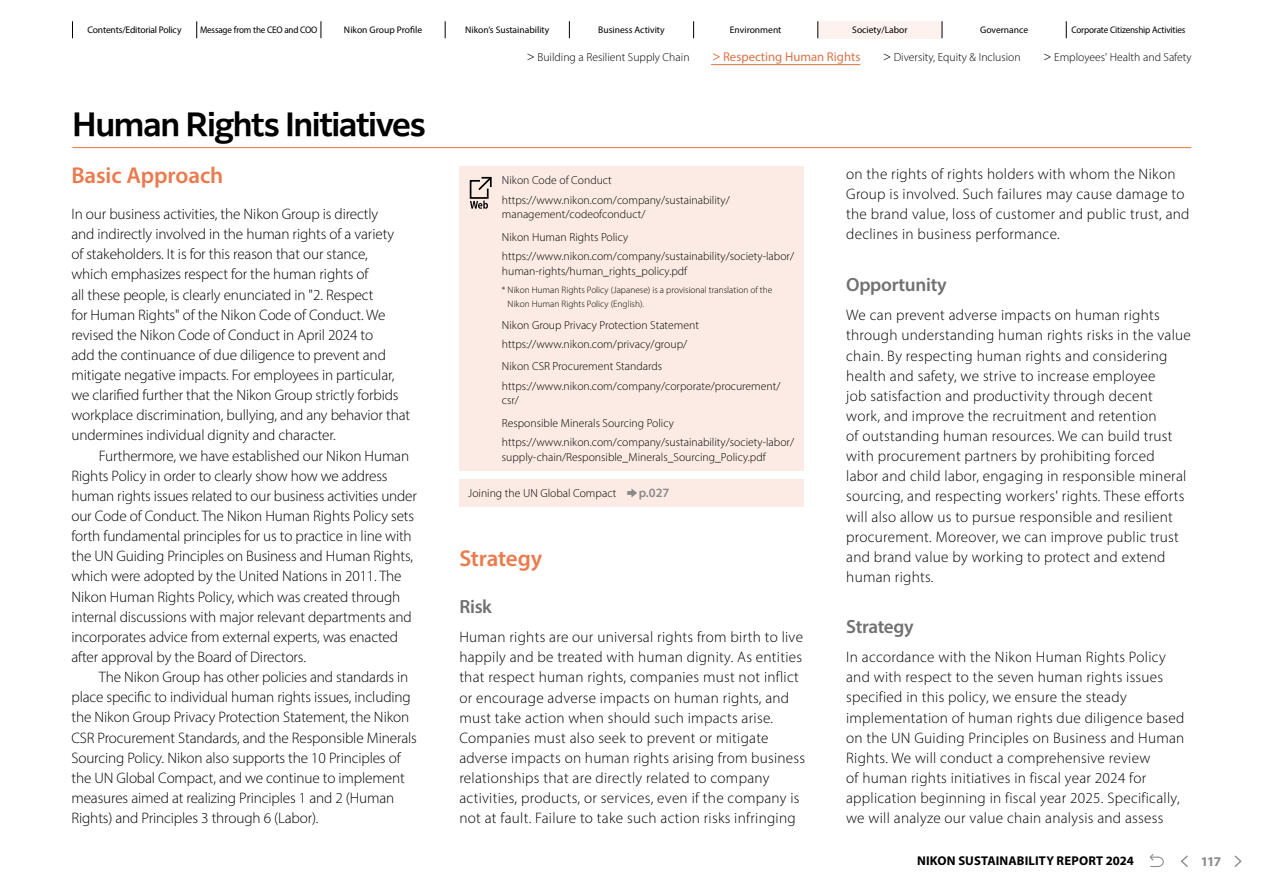
<style>
.page{position:relative;width:1263px;height:893px;background:#fff}
.page>*{position:absolute;margin:0;border:0;box-sizing:border-box;transform-origin:0 0}
.t1{font:700 29.7px "PUD Shin Go Pr 6 N De";letter-spacing:-.05em;color:#000}
.t2{font:600 22.95px "Myriad Pro";letter-spacing:-.005em;color:#eb7a4d}
.t3{font:600 19.2px "Myriad Pro";letter-spacing:-.015em;color:#727171}
.t4{font:300 15.15px/20.1px "Myriad Pro";letter-spacing:.01em;color:#000}
.t5{font:300 15.15px/20.1px "Myriad Pro";letter-spacing:-.01em;color:#000}
.t6{font:700 13.35px "Myriad Pro";color:#898989}
.t7{font:700 12.75px "Myriad Pro";letter-spacing:.01em;color:#000}
.t8{font:12.75px "Myriad Pro";color:#d97245}
.t9{font:600 12.75px "Myriad Pro";color:#898989}
.t10{font:300 11.7px/19.2px "Myriad Pro";color:#000}
.t11{font:700 10.65px "PUD Shin Go Pr 6 N De";color:#898989}
.t12{font:10.65px "PUD Shin Go Pr 6 N";color:#d97245}
.t13{font:9.6px "Myriad Pro";letter-spacing:-.01em;color:#000}
.t14{font:9.6px "Myriad Pro";letter-spacing:-.01em;color:#000;scale:.95 1}
.t15{font:300 9.3px/14.4px "Myriad Pro";color:#000}
.s1{font-family:"PUD Shin Go Pr 6 N";font-size:13.8px}
.s2{font-family:"PUD Shin Go Pr 6 N";font-size:10.65px}
</style>
<div class="page">
<div style="left:818px;top:21px;width:124px;height:17px;background:#fdf2ed"></div>
<hr style="left:72px;top:147px;width:1119px;height:1px;background:#eb7a4d">
<div style="left:459px;top:167px;width:345px;height:304px;background:#fcebe4"></div>
<svg style="left:469px;top:176px;width:23px;height:33px"></svg>
<div style="left:460px;top:479px;width:344px;height:28px;background:#fcebe4"></div>
<hr style="left:711px;top:64px;width:149px;height:1px;background:#d97245">
<svg style="left:72px;top:21px;width:1px;height:17px"></svg>
<svg style="left:196px;top:21px;width:1px;height:17px"></svg>
<svg style="left:693px;top:21px;width:1px;height:17px"></svg>
<svg style="left:445px;top:21px;width:1px;height:17px"></svg>
<svg style="left:942px;top:21px;width:1px;height:17px"></svg>
<svg style="left:321px;top:21px;width:1px;height:17px"></svg>
<svg style="left:817px;top:21px;width:1px;height:17px"></svg>
<svg style="left:569px;top:21px;width:1px;height:17px"></svg>
<svg style="left:1066px;top:21px;width:1px;height:17px"></svg>
<svg style="left:1181px;top:855px;width:7px;height:12px"></svg>
<svg style="left:1234px;top:855px;width:8px;height:12px"></svg>
<svg style="left:1149px;top:854px;width:15px;height:13px"></svg>
<p class="t13" style="left:88px;top:24px;width:95px">Contents/Editorial Policy</p>
<p class="t14" style="left:200px;top:24px;width:125px">Message from the CEO and COO</p>
<p class="t13" style="left:344px;top:24px;width:80px">Nikon Group Profile</p>
<h1 class="t1" style="left:72px;top:108px;width:355px">Human Rights Initiatives</h1>
<h2 class="t2" style="left:71px;top:161px;width:153px">Basic Approach</h2>
<p class="t5" style="left:71px;top:204px;width:347px">In our business activities, the Nikon Group is directly<br>and indirectly involved in the human rights of a variety<br>of stakeholders isIt. for this reason that our stance,<br>which emphasizes respect for the human rights of<br>all these people is, clearly enunciated in "2. Respect<br>for Human Rights" of the Nikon Code of Conduct. We revised the Nikon Code of Conduct in April 2024 to<br>add the continuance of due diligence to prevent and mitigate negative impacts. For employees in particular,<br>we clarified further that the Nikon Group strictly forbids workplace discrimination, bullying, and any behavior that undermines individual dignity and character.<br><span class="s1">　　</span>Furthermore, we have established our Nikon Human Rights Policy in order to clearly show how we address human rights issues related to our business activities under our Code of Conduct. The Nikon Human Rights Policy sets forth fundamental principles for us to practice in line with the UN Guiding Principles on Business and Human Rights, which were adopted by the United Nations in 2011. The Nikon Human Rights Policy, which was created through internal discussions with major relevant departments and incorporates advice from external experts, was enacted after approval by the Board of Directors.<br><span class="s1">　　</span>The Nikon Group has other policies and standards in place specific to individual human rights issues, including the Nikon Group Privacy Protection Statement, the Nikon CSR Procurement Standards, and the Responsible Minerals Sourcing Policy. Nikon also supports the 10 Principles of the UN Global Compact, and we continue to implement measures aimed at realizing Principles 1 and 2 (Human Rights) and Principles 3 through 6 (Labor .(</p>
<p class="t13" style="left:465px;top:24px;width:86px">Nikons’ Sustainability</p>
<p class="t13" style="left:598px;top:24px;width:68px">Business Activity</p>
<p class="t13" style="left:730px;top:24px;width:53px">Environment</p>
<p class="t13" style="left:852px;top:24px;width:57px">Society/Labor</p>
<p class="t13" style="left:980px;top:24px;width:50px">Governance</p>
<p class="t14" style="left:1071px;top:24px;width:121px">Corporate Citizenship Activities</p>
<p class="t10" style="left:525px;top:48px;width:166px"><span class="s2">＞</span>Building a Resilient Supply Chain</p>
<p class="t8" style="left:723px;top:49px;width:139px">Respecting Human Rights</p>
<p class="t12" style="left:711px;top:52px;width:12px">＞</p>
<p class="t10" style="left:882px;top:48px;width:140px"><span class="s2">＞</span>Diversity, Equity &amp; Inclusion</p>
<p class="t10" style="left:1042px;top:48px;width:151px"><span class="s2">＞</span>Employees' Health and Safety</p>
<p class="t10" style="left:502px;top:171px;width:229px">Nikon Code of Conduct https://www.nikon.com/company/sustainability/</p>
<p class="t10" style="left:502px;top:203px;width:145px;line-height:22.4px">management/codeofconduct/<br>Nikon Human Rights Policy</p>
<p class="t10" style="left:502px;top:248px;width:294px;line-height:14.9px">https://www.nikon.com/company/sustainability/society-labor/ human-rights/human_rights_policy.pdf</p>
<p class="t15" style="left:507px;top:283px;width:266px;text-indent:-6px">* Nikon Human Rights Policy (Japanese) ais provisional translation of the<br>Nikon Human Rights Policy (English .(</p>
<p class="t10" style="left:502px;top:315px;width:199px">Nikon Group Privacy Protection Statement https://www.nikon.com/privacy/group/</p>
<p class="t10" style="left:502px;top:357px;width:280px">Nikon CSR Procurement Standards https://www.nikon.com/company/corporate/procurement/</p>
<p class="t10" style="left:502px;top:389px;width:174px;line-height:22.4px">csr/<br>Responsible Minerals Sourcing Policy</p>
<p class="t10" style="left:502px;top:434px;width:294px;line-height:14.9px">https://www.nikon.com/company/sustainability/society-labor/ supply-chain/Responsible_Minerals_Sourcing_Policy.pdf</p>
<p class="t9" style="left:639px;top:484px;width:32px">p.027</p>
<p class="t11" style="left:627px;top:487px;width:12px">➡</p>
<p class="t10" style="left:468px;top:483px;width:150px">Joining the UN Global Compact</p>
<h2 class="t2" style="left:459px;top:544px;width:85px">Strategy</h2>
<p class="t3" style="left:459px;top:594px;width:34px">Risk</p>
<p class="t4" style="left:459px;top:627px;width:347px">Human rights are our universal rights from birth to live happily and be treated with human dignity. As entities that respect human rights, companies must not inflict or encourage adverse impacts on human rights, and must take action when should such impacts arise.<br>Companies must also seek to prevent or mitigate adverse impacts on human rights arising from business relationships that are directly related to company activities, products, or services, even if the company is not at fault. Failure to take such action risks infringing</p>
<p class="t4" style="left:846px;top:164px;width:345px">on the rights of rights holders with whom the Nikon Group is involved. Such failures may cause damage to the brand value, loss of customer and public trust, and declines in business performance.</p>
<p class="t3" style="left:846px;top:272px;width:102px">Opportunity</p>
<p class="t4" style="left:846px;top:305px;width:346px">We can prevent adverse impacts on human rights through understanding human rights risks in the value chain. By respecting human rights and considering health and safety, we strive to increase employee<br>job satisfaction and productivity through decent<br>work, and improve the recruitment and retention<br>of outstanding human resources. We can build trust with procurement partners by prohibiting forced<br>labor and child labor, engaging in responsible mineral sourcing, and respecting workers' rights. These efforts will also allow us to pursue responsible and resilient procurement. Moreover, we can improve public trust and brand value by working to protect and extend human rights.</p>
<p class="t3" style="left:846px;top:614px;width:69px">Strategy</p>
<p class="t4" style="left:846px;top:647px;width:340px">In accordance with the Nikon Human Rights Policy and with respect to the seven human rights issues specified in this policy, we ensure the steady implementation of human rights due diligence based on the UN Guiding Principles on Business and Human Rights. We will conduct a comprehensive review<br>of human rights initiatives in fiscal year 2024 for application beginning in fiscal year 2025. Specifically, we will analyze our value chain analysis and assess</p>
<p class="t7" style="left:917px;top:852px;width:218px">NIKON SUSTAINABILITY REPORT 2024</p>
<p class="t6" style="left:1201px;top:852px;width:22px">117</p>
</div>
